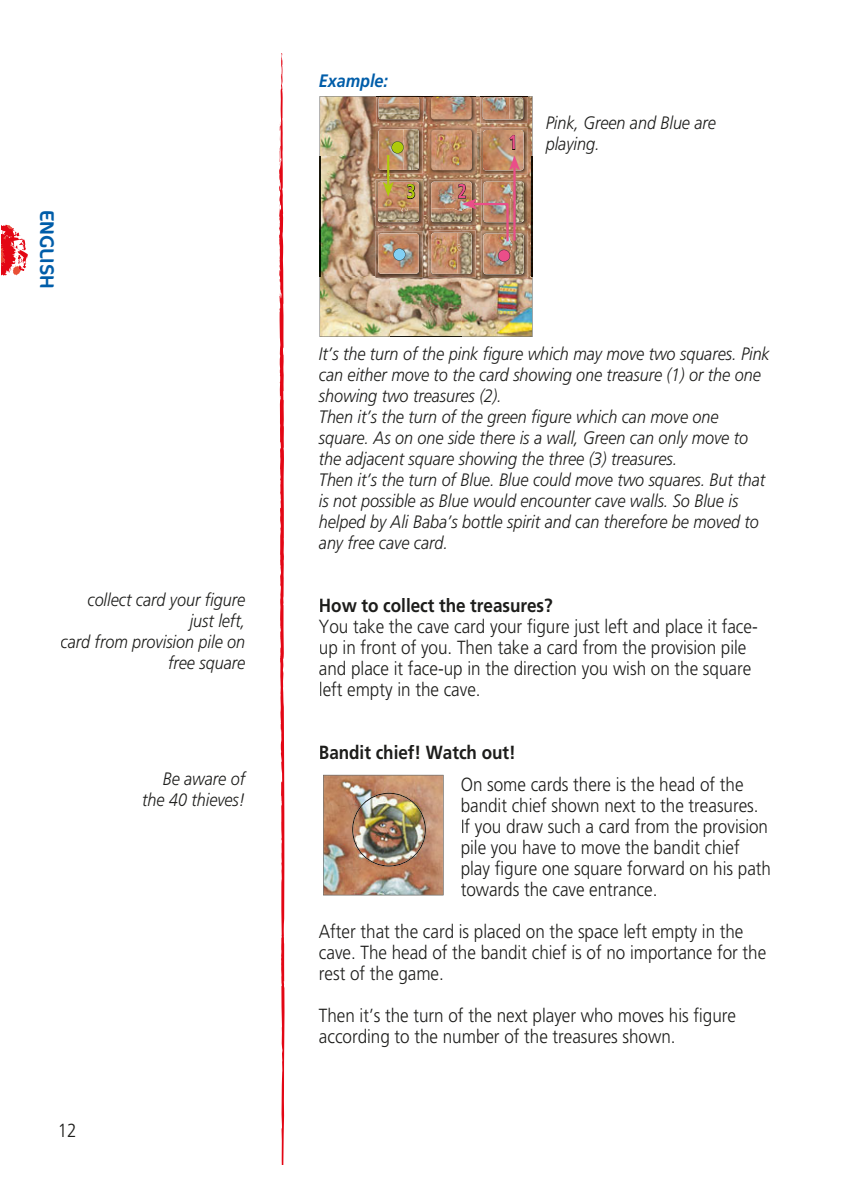
<style>
.page{position:relative;width:842px;height:1191px;background:#fff}
.page>*{position:absolute;margin:0;border:0;box-sizing:border-box;transform-origin:0 0}
.t1{font:20px "Cocon";color:#005da9}
.t2{font:700 condensed 19.8px "Frutiger LT";color:#ea4e89;scale:.9 1}
.t3{font:700 condensed 19.8px "Frutiger LT";color:#afca0c;scale:.9 1}
.t4{font:300 19px/21px "Frutiger LT";color:#1d1d1b;scale:.9 1}
.t5{font:700 19px "Frutiger LT";color:#1d1d1b;scale:.9 1}
.t6{font:italic 300 18px/21px "Frutiger LT";color:#1d1d1b;scale:.9 1}
.t7{font:italic 700 18px "Frutiger LT";color:#005da9;scale:.9 1}
</style>
<div class="page">
<svg style="left:1px;top:224px;width:27px;height:52px"></svg>
<svg style="left:279px;top:54px;width:6px;height:1110px"></svg>
<img style="left:323px;top:775px;width:120px;height:120px">
<img style="left:352px;top:792px;width:74px;height:74px">
<img style="left:320px;top:97px;width:212px;height:239px">
<img style="left:320px;top:96px;width:59px;height:60px">
<img style="left:474px;top:96px;width:58px;height:60px">
<img style="left:320px;top:277px;width:71px;height:60px">
<img style="left:390px;top:336px;width:71px;height:1px">
<img style="left:461px;top:277px;width:71px;height:60px">
<img style="left:376px;top:127px;width:46px;height:47px">
<img style="left:378px;top:129px;width:41px;height:41px">
<img style="left:429px;top:127px;width:47px;height:47px">
<img style="left:431px;top:130px;width:41px;height:40px;border-radius:3px">
<img style="left:481px;top:128px;width:47px;height:46px">
<img style="left:483px;top:130px;width:41px;height:40px;border-radius:3px">
<img style="left:376px;top:179px;width:47px;height:47px">
<img style="left:378px;top:181px;width:41px;height:41px">
<img style="left:378px;top:208px;width:41px;height:11px">
<img style="left:429px;top:179px;width:47px;height:47px">
<img style="left:431px;top:182px;width:41px;height:26px">
<img style="left:431px;top:208px;width:41px;height:14px">
<img style="left:481px;top:179px;width:47px;height:47px">
<img style="left:483px;top:181px;width:27px;height:41px">
<img style="left:510px;top:181px;width:14px;height:41px">
<img style="left:481px;top:231px;width:47px;height:47px">
<img style="left:483px;top:233px;width:27px;height:41px">
<img style="left:510px;top:233px;width:14px;height:41px">
<img style="left:429px;top:230px;width:47px;height:47px">
<img style="left:431px;top:233px;width:26px;height:41px">
<img style="left:469px;top:233px;width:3px;height:41px">
<img style="left:457px;top:233px;width:12px;height:41px">
<img style="left:376px;top:231px;width:47px;height:47px">
<img style="left:378px;top:233px;width:41px;height:41px;border-radius:3px">
<img style="left:509px;top:135px;width:6px;height:15px">
<img style="left:458px;top:183px;width:8px;height:16px">
<img style="left:407px;top:184px;width:8px;height:15px">
<svg style="left:391px;top:141px;width:13px;height:13px"></svg>
<svg style="left:393px;top:248px;width:13px;height:13px"></svg>
<svg style="left:498px;top:249px;width:13px;height:13px"></svg>
<hr style="left:387px;top:155px;width:2px;height:30px;background:#afca0c">
<svg style="left:383px;top:182px;width:11px;height:15px"></svg>
<hr style="left:513px;top:167px;width:3px;height:73px;background:#ea4e89">
<svg style="left:509px;top:155px;width:11px;height:15px"></svg>
<hr style="left:473px;top:203px;width:35px;height:2px;background:#ea4e89">
<svg style="left:462px;top:199px;width:15px;height:10px"></svg>
<hr style="left:506px;top:204px;width:3px;height:37px;background:#ea4e89">
<img style="left:376px;top:95px;width:47px;height:28px">
<img style="left:376px;top:96px;width:47px;height:1px">
<img style="left:378px;top:97px;width:41px;height:16px">
<img style="left:378px;top:113px;width:41px;height:6px">
<img style="left:429px;top:97px;width:47px;height:26px">
<img style="left:429px;top:96px;width:47px;height:1px">
<img style="left:431px;top:97px;width:41px;height:22px;border-radius:3px">
<img style="left:481px;top:97px;width:46px;height:26px">
<img style="left:481px;top:96px;width:46px;height:1px">
<img style="left:483px;top:97px;width:40px;height:22px">
<p class="t1" style="left:54px;top:210px;width:80px;rotate:90deg">ENGLISH</p>
<p class="t6" style="left:61px;top:590px;width:207px;text-align:right">collect card your figure just left,<br>card from provision pile on free square</p>
<p class="t6" style="left:142px;top:769px;width:116px;text-align:right">Be aware of the 40 thieves!</p>
<p class="t4" style="left:58px;top:1121px;width:23px">12</p>
<p class="t7" style="left:319px;top:72px;width:78px">Example:</p>
<p class="t3" style="left:407px;top:182px;width:12px">3</p>
<p class="t2" style="left:457px;top:182px;width:12px">2</p>
<p class="t2" style="left:508px;top:133px;width:12px">1</p>
<p class="t6" style="left:546px;top:113px;width:191px">Pink, Green and Blue are playing.</p>
<p class="t6" style="left:319px;top:344px;width:502px">It’s the turn of the pink figure which may move two squares. Pink can either move to the card showing one treasure (1) or the one showing two treasures (2).<br>Then it’s the turn of the green figure which can move one square. As on one side there is a wall, Green can only move to the adjacent square showing the three (3) treasures.<br>Then it’s the turn of Blue. Blue could move two squares. But that is not possible as Blue would encounter cave walls. So Blue is helped by Ali Baba’s bottle spirit and can therefore be moved to any free cave card.</p>
<p class="t5" style="left:319px;top:596px;width:261px">How to collect the treasures?</p>
<p class="t4" style="left:319px;top:617px;width:489px">You take the cave card your figure just left and place it face&shy;up in front of you. Then take a card from the provision pile and place it face-up in the direction you wish on the square left empty in the cave.</p>
<p class="t5" style="left:319px;top:743px;width:220px">Bandit chief! Watch out!</p>
<p class="t4" style="left:461px;top:775px;width:346px">On some cards there is the head of the bandit chief shown next to the treasures.<br>If you draw such a card from the provision pile you have to move the bandit chief play figure one square forward on his path towards the cave entrance.</p>
<p class="t4" style="left:319px;top:922px;width:499px">After that the card is placed on the space left empty in the cave. The head of the bandit chief is of no importance for the rest of the game.</p>
<p class="t4" style="left:319px;top:1006px;width:465px">Then it’s the turn of the next player who moves his figure according to the number of the treasures shown.</p>
</div>
